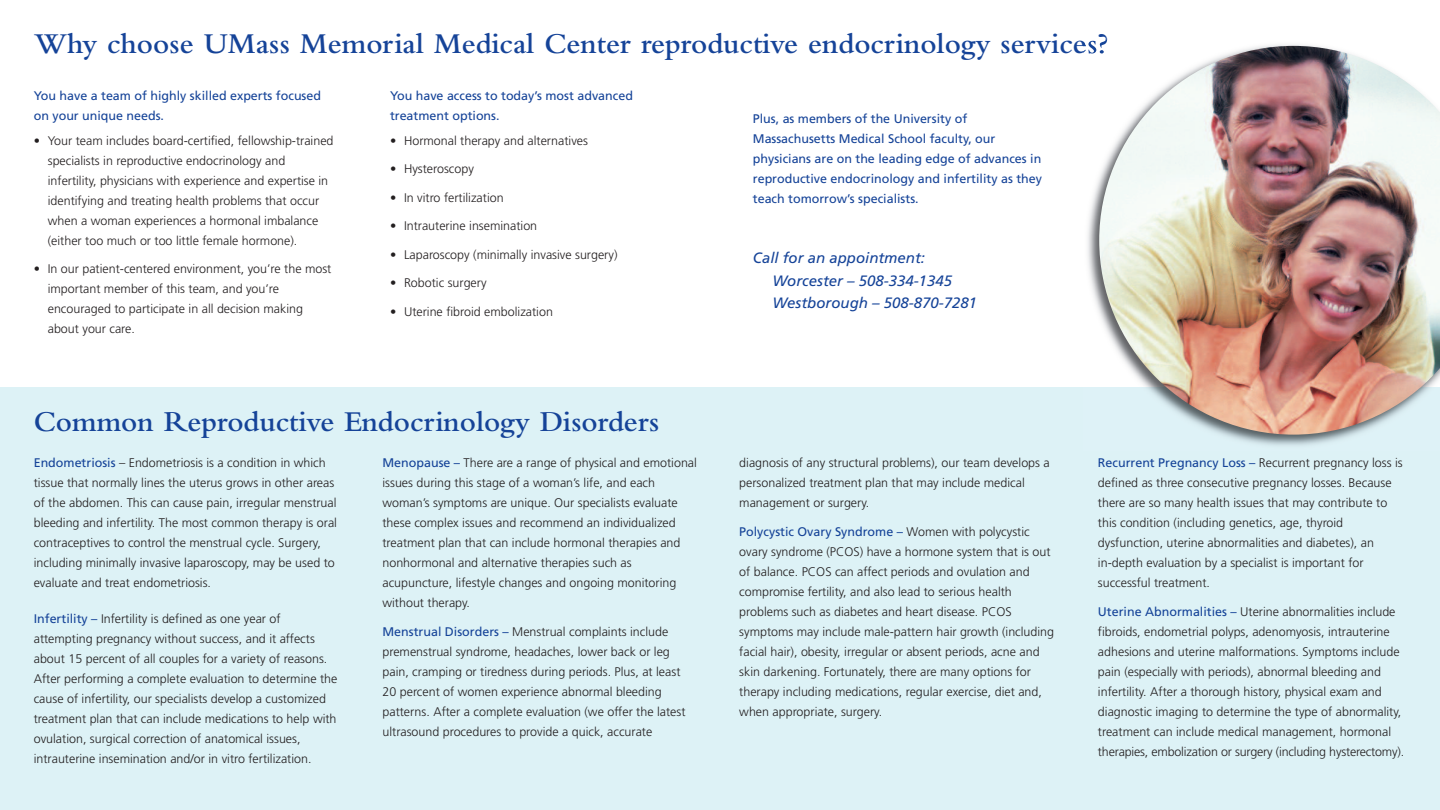
<style>
.page{position:relative;width:1440px;height:810px;background:#fff}
.page>*{position:absolute;margin:0;border:0;box-sizing:border-box;transform-origin:0 0}
.t1{font:600 30px "Bembo";color:#154398}
.t2{font:italic 15px/22.5px "Frutiger";color:#154398}
.t3{font:300 12.5px/20px "Frutiger";color:#231f20}
.t4{font:12.5px/20px "Frutiger";color:#154398}
.s1{font-weight:400;color:#154398}
</style>
<div class="page">
<div style="left:0;top:388px;width:1440px;height:422px;background:#ddf2f6"></div>
<img style="left:1083px;top:41px;width:270px;height:405px">
<img style="left:1099px;top:46px;width:341px;height:389px">
<h1 class="t1" style="left:34px;top:33px;width:1076px">Why choose UMass Memorial Medical Center reproductive endocrinology services?</h1>
<p class="t4" style="left:34px;top:87px;width:289px">You have a team of highly skilled experts focused on your unique needs.</p>
<p class="t3" style="left:48px;top:132px;width:287px;text-indent:-14px">• Your team includes board-certified, fellowship-trained specialists in reproductive endocrinology and infertility, physicians with experience and expertise in identifying and treating health problems that occur when a woman experiences a hormonal imbalance (either too much or too little female hormone).</p>
<p class="t3" style="left:48px;top:260px;width:285px;text-indent:-14px">• In our patient-centered environment, you’re the most important member of this team, and you’re encouraged to participate in all decision making about your care.</p>
<p class="t4" style="left:390px;top:87px;width:244px">You have access to today’s most advanced treatment options.</p>
<p class="t3" style="left:390px;top:132px;width:200px">• Hormonal therapy and alternatives</p>
<p class="t3" style="left:390px;top:160px;width:85px">• Hysteroscopy</p>
<p class="t3" style="left:390px;top:189px;width:115px">• In vitro fertilization</p>
<p class="t3" style="left:390px;top:217px;width:149px">• Intrauterine insemination</p>
<p class="t3" style="left:390px;top:245px;width:229px">• Laparoscopy (minimally invasive surgery)</p>
<p class="t3" style="left:390px;top:274px;width:98px">• Robotic surgery</p>
<p class="t3" style="left:390px;top:302px;width:164px">• Uterine fibroid embolization</p>
<h1 class="t1" style="left:34px;top:411px;width:627px">Common Reproductive Endocrinology Disorders</h1>
<p class="t3" style="left:34px;top:454px;width:305px"><span class="s1">Endometriosis</span> – Endometriosis is a condition in which tissue that normally lines the uterus grows in other areas of the abdomen. This can cause pain, irregular menstrual bleeding and infertility. The most common therapy is oral contraceptives to control the menstrual cycle. Surgery, including minimally invasive laparoscopy, may be used to evaluate and treat endometriosis.</p>
<p class="t3" style="left:34px;top:610px;width:305px"><span class="s1">Infertility –</span> Infertility is defined as one year of attempting pregnancy without success, and it affects about 15 percent of all couples for a variety of reasons.<br>After performing a complete evaluation to determine the cause of infertility, our specialists develop a customized treatment plan that can include medications to help with ovulation, surgical correction of anatomical issues, intrauterine insemination and/or in vitro fertilization.</p>
<p class="t3" style="left:382px;top:454px;width:316px"><span class="s1">Menopause –</span> There are a range of physical and emotional issues during this stage of a woman’s life, and each woman’s symptoms are unique. Our specialists evaluate these complex issues and recommend an individualized treatment plan that can include hormonal therapies and nonhormonal and alternative therapies such as acupuncture, lifestyle changes and ongoing monitoring without therapy.</p>
<p class="t3" style="left:382px;top:622px;width:305px"><span class="s1">Menstrual Disorders –</span> Menstrual complaints include premenstrual syndrome, headaches, lower back or leg pain, cramping or tiredness during periods. Plus, at least 20 percent of women experience abnormal bleeding patterns. After a complete evaluation (we offer the latest ultrasound procedures to provide a quick, accurate</p>
<p class="t4" style="left:753px;top:110px;width:291px">Plus, as members of the University of Massachusetts Medical School faculty, our physicians are on the leading edge of advances in reproductive endocrinology and infertility as they teach tomorrow’s specialists.</p>
<p class="t2" style="left:773px;top:248px;width:206px;text-indent:-20px">Call for an appointment:<br>Worcester – 508-334-1345<br>Westborough – 508-870-7281</p>
<p class="t3" style="left:739px;top:454px;width:312px">diagnosis of any structural problems), our team develops a personalized treatment plan that may include medical management or surgery.</p>
<p class="t3" style="left:739px;top:522px;width:316px"><span class="s1">Polycystic Ovary Syndrome –</span> Women with polycystic ovary syndrome (PCOS) have a hormone system that is out of balance. PCOS can affect periods and ovulation and compromise fertility, and also lead to serious health problems such as diabetes and heart disease. PCOS symptoms may include male-pattern hair growth (including facial hair), obesity, irregular or absent periods, acne and skin darkening. Fortunately, there are many options for therapy including medications, regular exercise, diet and, when appropriate, surgery.</p>
<p class="t3" style="left:1098px;top:454px;width:306px"><span class="s1">Recurrent Pregnancy Loss –</span> Recurrent pregnancy loss is defined as three consecutive pregnancy losses. Because there are so many health issues that may contribute to this condition (including genetics, age, thyroid dysfunction, uterine abnormalities and diabetes), an in-depth evaluation by a specialist is important for successful treatment.</p>
<p class="t3" style="left:1098px;top:602px;width:308px"><span class="s1">Uterine Abnormalities –</span> Uterine abnormalities include fibroids, endometrial polyps, adenomyosis, intrauterine adhesions and uterine malformations. Symptoms include pain (especially with periods), abnormal bleeding and infertility. After a thorough history, physical exam and diagnostic imaging to determine the type of abnormality, treatment can include medical management, hormonal therapies, embolization or surgery (including hysterectomy).</p>
</div>
